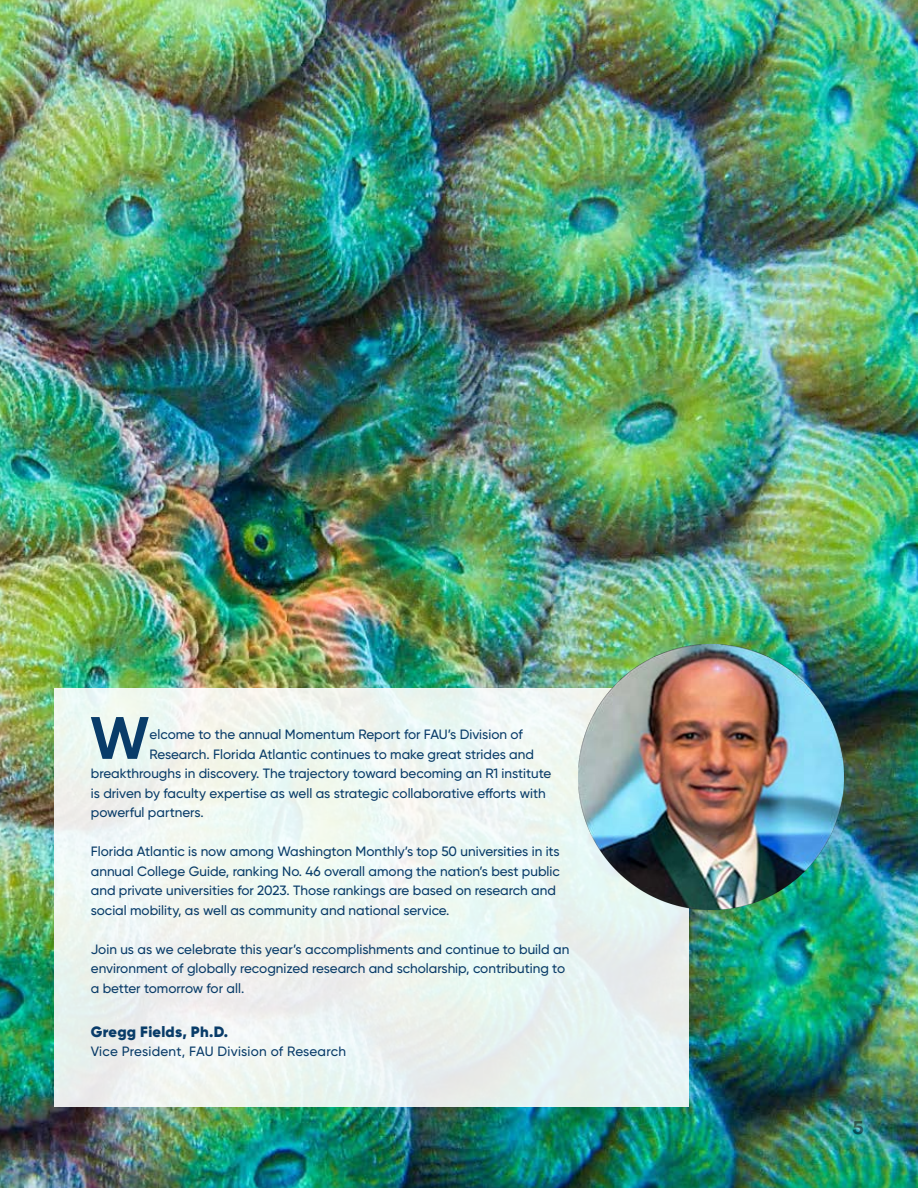
<style>
.page{position:relative;width:918px;height:1188px;background:#fff}
.page>*{position:absolute;margin:0;border:0;box-sizing:border-box;transform-origin:0 0}
.t1{font:700 59.7px "Gilroy";color:#093c69}
.t2{font:700 18px "Objectivity";color:#000}
.t3{font:900 15px "Gilroy";letter-spacing:.02em;color:#093c69}
.t4{font:500 13.5px/19.5px "Gilroy";color:#093c69}
</style>
<div class="page">
<img style="left:0;top:0;width:918px;height:1188px">
<div style="left:54px;top:688px;width:634px;height:419px;background:#edf5f1"></div>
<img style="left:579px;top:645px;width:264px;height:264px">
<h1 class="t1" style="left:90px;top:701px;width:61px">W</h1>
<p class="t4" style="left:150px;top:725px;width:375px">elcome to the annual Momentum Report for FAU’s Division of</p>
<p class="t4" style="left:150px;top:744px;width:386px">Research. Florida Atlantic continues to make great strides and</p>
<p class="t4" style="left:91px;top:764px;width:462px">breakthroughs in discovery. The trajectory toward becoming an R1 institute</p>
<p class="t4" style="left:91px;top:783px;width:456px">is driven by faculty expertise as well as strategic collaborative efforts with</p>
<p class="t4" style="left:91px;top:803px;width:114px">powerful partners.</p>
<p class="t4" style="left:91px;top:842px;width:471px">Florida Atlantic is now among Washington Monthly’s top 50 universities in its annual College Guide, ranking No. 46 overall among the nation’s best public and private universities for 2023. Those rankings are based on research and social mobility, as well as community and national service.</p>
<p class="t4" style="left:91px;top:939px;width:480px">Join us as we celebrate this year’s accomplishments and continue to build an environment of globally recognized research and scholarship, contributing to a better tomorrow for all.</p>
<p class="t3" style="left:91px;top:1022px;width:139px">Gregg Fields, Ph.D.</p>
<p class="t4" style="left:91px;top:1041px;width:257px">Vice President, FAU Division of Research</p>
<h2 class="t2" style="left:852px;top:1115px;width:13px">5</h2>
</div>
